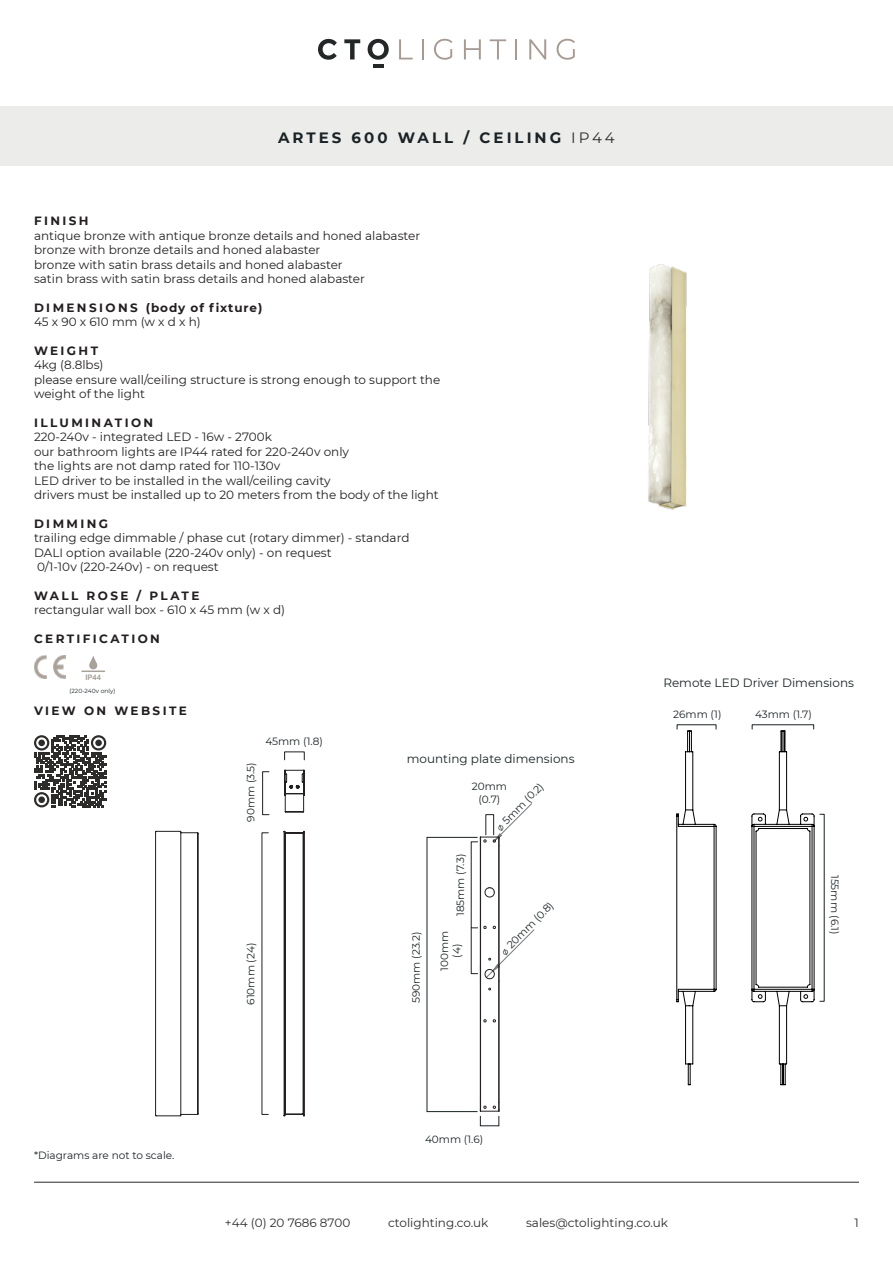
<style>
.page{position:relative;width:893px;height:1263px;background:#fff}
.page>*{position:absolute;margin:0;border:0;box-sizing:border-box;transform-origin:0 0}
.t1{font:700 15px "Montserrat";letter-spacing:.2em;color:#1a2226}
.t2{font:12px/14.4px "Montserrat";color:#231f20}
.t3{font:700 12px "Montserrat";letter-spacing:.2em;color:#231f20}
.t4{font:12px "Montserrat";color:#2a2c2e}
.t5{font:12px "Montserrat";color:#1a2226}
.t6{font:700 12px "Montserrat";letter-spacing:.155em;color:#231f20}
.t7{font:10.5px/12.6px "Montserrat";color:#1a2226;text-align:center}
.t8{font:700 7.65px "Arial";color:#a9a29a}
.t9{font:6px "Montserrat";color:#1a2226}
.s1{font-weight:400;color:#2a2c2e}
</style>
<div class="page">
<hr style="left:34px;top:1182px;width:825px;height:1px;background:#242728">
<hr style="left:373px;top:64px;width:11px;height:4px;background:#242728">
<svg style="left:318px;top:39px;width:19px;height:21px"></svg>
<svg style="left:344px;top:39px;width:16px;height:20px"></svg>
<svg style="left:368px;top:39px;width:21px;height:21px"></svg>
<hr style="left:422px;top:39px;width:2px;height:20px;background:#a79a93">
<svg style="left:434px;top:39px;width:18px;height:21px"></svg>
<svg style="left:464px;top:39px;width:17px;height:20px"></svg>
<svg style="left:490px;top:39px;width:16px;height:20px"></svg>
<hr style="left:515px;top:39px;width:2px;height:20px;background:#a79a93">
<svg style="left:529px;top:39px;width:17px;height:20px"></svg>
<svg style="left:557px;top:39px;width:18px;height:21px"></svg>
<svg style="left:399px;top:39px;width:14px;height:20px"></svg>
<div style="left:0;top:106px;width:893px;height:60px;background:#ecedea"></div>
<img style="left:34px;top:656px;width:32px;height:22px">
<div style="left:89px;top:662px;width:8px;height:7px;background:#a9a29a;border-radius:50%"></div>
<svg style="left:90px;top:656px;width:7px;height:8px"></svg>
<hr style="left:81px;top:670px;width:24px;height:2px;background:#a9a29a">
<img style="left:648px;top:264px;width:39px;height:246px">
<svg style="left:284px;top:770px;width:21px;height:43px"></svg>
<div style="left:262px;top:771px;width:7px;height:44px;border:1px solid #231f20"></div>
<div style="left:284px;top:751px;width:21px;height:9px;border:1px solid #231f20"></div>
<svg style="left:155px;top:830px;width:44px;height:287px"></svg>
<svg style="left:283px;top:830px;width:22px;height:286px"></svg>
<hr style="left:499px;top:838px;width:1px;height:272px;background:#231f20">
<svg style="left:483px;top:1019px;width:13px;height:4px"></svg>
<svg style="left:484px;top:887px;width:11px;height:11px"></svg>
<hr style="left:498px;top:837px;width:1px;height:274px;background:#231f20">
<hr style="left:480px;top:837px;width:1px;height:274px;background:#231f20">
<svg style="left:480px;top:1102px;width:20px;height:10px"></svg>
<svg style="left:480px;top:803px;width:52px;height:43px"></svg>
<div style="left:485px;top:814px;width:9px;height:21px;border:1px solid #231f20"></div>
<svg style="left:470px;top:925px;width:64px;height:66px"></svg>
<svg style="left:676px;top:731px;width:138px;height:354px"></svg>
<svg style="left:34px;top:735px;width:72px;height:72px"></svg>
<div style="left:38px;top:739px;width:7px;height:7px;background:#2e2c2b;border-radius:50%"></div>
<div style="left:95px;top:739px;width:7px;height:7px;background:#2e2c2b;border-radius:50%"></div>
<div style="left:38px;top:796px;width:7px;height:7px;background:#2e2c2b;border-radius:50%"></div>
<p class="t1" style="left:278px;top:127px;width:338px">ARTES 600 WALL / CEILING <span class="s1">IP44</span></p>
<p class="t3" style="left:34px;top:212px;width:56px">FINISH</p>
<p class="t2" style="left:34px;top:228px;width:388px">antique bronze with antique bronze details and honed alabaster bronze with bronze details and honed alabaster<br>bronze with satin brass details and honed alabaster<br>satin brass with satin brass details and honed alabaster</p>
<p class="t6" style="left:34px;top:299px;width:230px">DIMENSIONS (body of fixture)</p>
<p class="t2" style="left:34px;top:314px;width:168px">45 x 90 x 610 mm (w x d x h)</p>
<p class="t3" style="left:34px;top:342px;width:66px">WEIGHT</p>
<p class="t2" style="left:34px;top:357px;width:408px">4kg (8.8lbs)<br>please ensure wall/ceiling structure is strong enough to support the weight of the light</p>
<p class="t3" style="left:34px;top:414px;width:121px">ILLUMINATION</p>
<p class="t2" style="left:34px;top:429px;width:406px">220-240v - integrated LED - 16w - 2700k<br>our bathroom lights are IP44 rated for 220-240v only<br>the lights are not damp rated for 110-130v<br>LED driver to be installed in the wall/ceiling cavity<br>drivers must be installed up to 20 meters from the body of the light</p>
<p class="t3" style="left:34px;top:515px;width:76px">DIMMING</p>
<p class="t2" style="left:34px;top:530px;width:377px">trailing edge dimmable / phase cut (rotary dimmer) - standard<br>DALI option available (220-240v only) - on request<br>0/1-10v (220-240v) - on request</p>
<p class="t3" style="left:34px;top:587px;width:167px">WALL ROSE / PLATE</p>
<p class="t2" style="left:34px;top:602px;width:253px">rectangular wall box - 610 x 45 mm (w x d)</p>
<p class="t3" style="left:34px;top:630px;width:127px">CERTIFICATION</p>
<p class="t8" style="left:85px;top:672px;width:17px">IP44</p>
<p class="t9" style="left:70px;top:686px;width:47px">(220-240v only)</p>
<p class="t3" style="left:34px;top:702px;width:154px">VIEW ON WEBSITE</p>
<p class="t7" style="left:34px;top:1148px;width:142px">*Diagrams are not to scale.</p>
<p class="t7" style="left:244px;top:822px;width:61px;rotate:-90deg">90mm (3.5)</p>
<p class="t7" style="left:265px;top:734px;width:59px">45mm (1.8)</p>
<p class="t7" style="left:244px;top:1005px;width:63px;rotate:-90deg">610mm (24)</p>
<p class="t5" style="left:407px;top:751px;width:169px">mounting plate dimensions</p>
<p class="t7" style="left:409px;top:1003px;width:73px;rotate:-90deg">590mm (23.2)</p>
<p class="t7" style="left:499px;top:817px;width:55px;rotate:-45deg">5mm (0.2)</p>
<p class="t7" style="left:472px;top:780px;width:37px">20mm (0.7)</p>
<p class="t7" style="left:454px;top:916px;width:64px;rotate:-90deg">185mm (7.3)</p>
<p class="t7" style="left:438px;top:971px;width:41px;rotate:-90deg">100mm (4)</p>
<p class="t7" style="left:504px;top:942px;width:62px;rotate:-45deg">20mm (0.8)</p>
<p class="t7" style="left:425px;top:1133px;width:60px">40mm (1.6)</p>
<p class="t5" style="left:663px;top:675px;width:192px">Remote LED Driver Dimensions</p>
<p class="t7" style="left:673px;top:707px;width:50px">26mm (1)</p>
<p class="t7" style="left:755px;top:707px;width:58px">43mm (1.7)</p>
<p class="t7" style="left:842px;top:875px;width:61px;rotate:90deg">155mm (6.1)</p>
<p class="t4" style="left:225px;top:1214px;width:127px">+44 (0) 20 7686 8700</p>
<p class="t4" style="left:388px;top:1214px;width:102px">ctolighting.co.uk</p>
<p class="t4" style="left:526px;top:1214px;width:143px">sales@ctolighting.co.uk</p>
<p class="t4" style="left:855px;top:1214px;width:6px">1</p>
</div>
